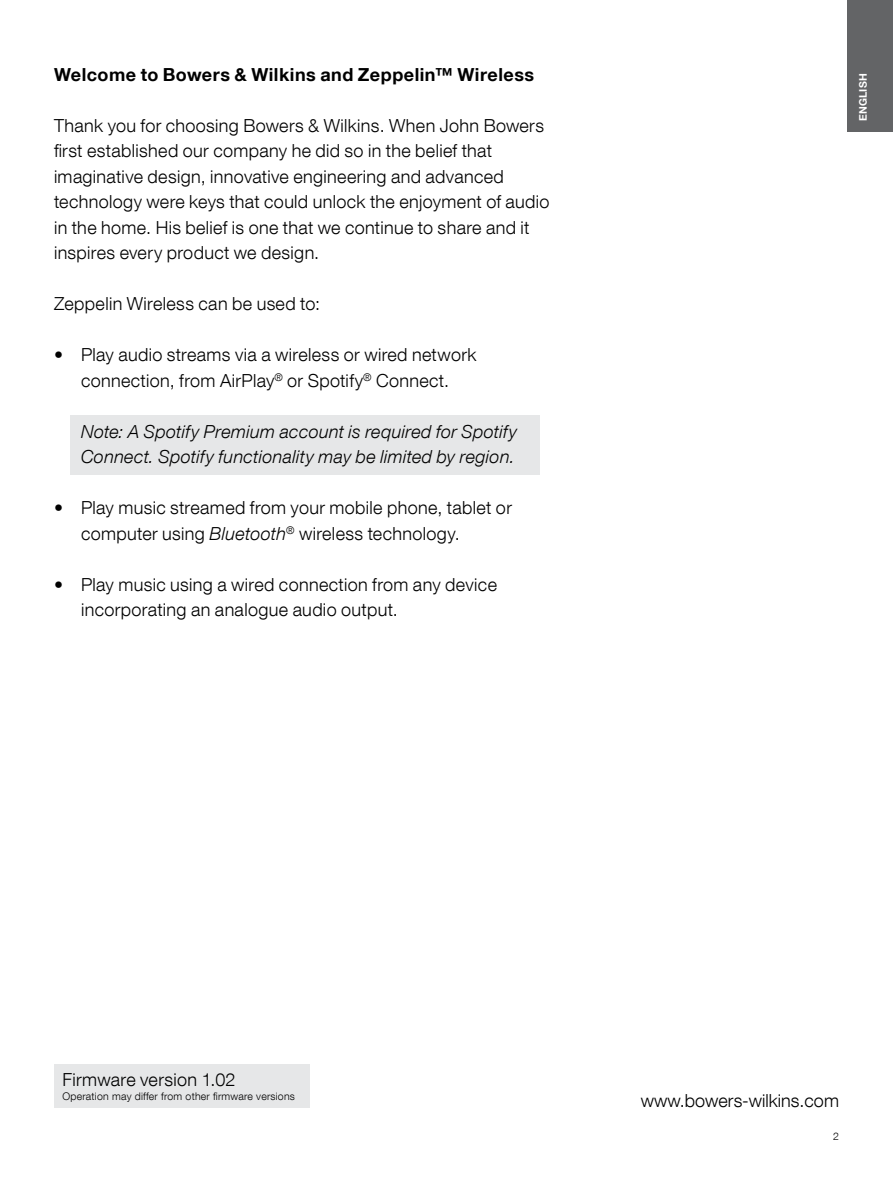
<style>
.page{position:relative;width:893px;height:1191px;background:#fff}
.page>*{position:absolute;margin:0;border:0;box-sizing:border-box;transform-origin:0 0}
.t1{font:300 18px/25.5px "Helvetica Neue LT Com";letter-spacing:.02em;color:#000}
.t2{font:italic 300 18px/25.5px "Helvetica Neue LT Com";letter-spacing:.02em;color:#000}
.t3{font:700 18px "Helvetica Neue LT Com";letter-spacing:.025em;color:#000}
.t4{font:300 18px "Helvetica Neue LT Com";color:#000}
.t5{font:300 10.5px "Helvetica Neue LT Com";letter-spacing:.02em;color:#000}
.t6{font:700 10.5px "Helvetica Neue LT Com";letter-spacing:.02em;color:#fff}
.s1{font-style:italic}
</style>
<div class="page">
<div style="left:71px;top:415px;width:469px;height:60px;background:#e6e7e8"></div>
<div style="left:847px;top:0;width:46px;height:132px;background:#636466"></div>
<div style="left:54px;top:1064px;width:255px;height:44px;background:#e6e7e8"></div>
<p class="t3" style="left:54px;top:63px;width:482px">Welcome to Bowers &amp; Wilkins and Zeppelin™ Wireless</p>
<p class="t1" style="left:54px;top:112px;width:497px">Thank you for choosing Bowers &amp; Wilkins. When John Bowers first established our company he did so in the belief that imaginative design, innovative engineering and advanced technology were keys that could unlock the enjoyment of audio in the home. His belief is one that we continue to share and it inspires every product we design.</p>
<p class="t1" style="left:54px;top:291px;width:267px">Zeppelin Wireless can be used to:</p>
<p class="t1" style="left:54px;top:342px;width:424px;text-align:center">• Play audio streams via a wireless or wired network connection, from AirPlay<sup>®</sup> or Spotify<sup>®</sup> Connect.</p>
<p class="t2" style="left:81px;top:418px;width:438px">Note: A Spotify Premium account is required for Spotify<br>Connect. Spotify functionality may be limited by region.</p>
<p class="t1" style="left:81px;top:495px;width:432px;text-indent:-27px">• Play music streamed from your mobile phone, tablet or computer using <span class="s1">Bluetooth</span><sup>®</sup> wireless technology.</p>
<p class="t1" style="left:81px;top:571px;width:417px;text-indent:-27px">• Play music using a wired connection from any device incorporating an analogue audio output.</p>
<p class="t6" style="left:856px;top:121px;width:49px;rotate:-90deg">ENGLISH</p>
<p class="t1" style="left:63px;top:1066px;width:175px">Firmware version 1.02</p>
<p class="t5" style="left:63px;top:1089px;width:234px">Operation may differ from other firmware versions</p>
<p class="t4" style="left:641px;top:1090px;width:200px">www.bowers-wilkins.com</p>
<p class="t5" style="left:833px;top:1130px;width:7px">2</p>
</div>
